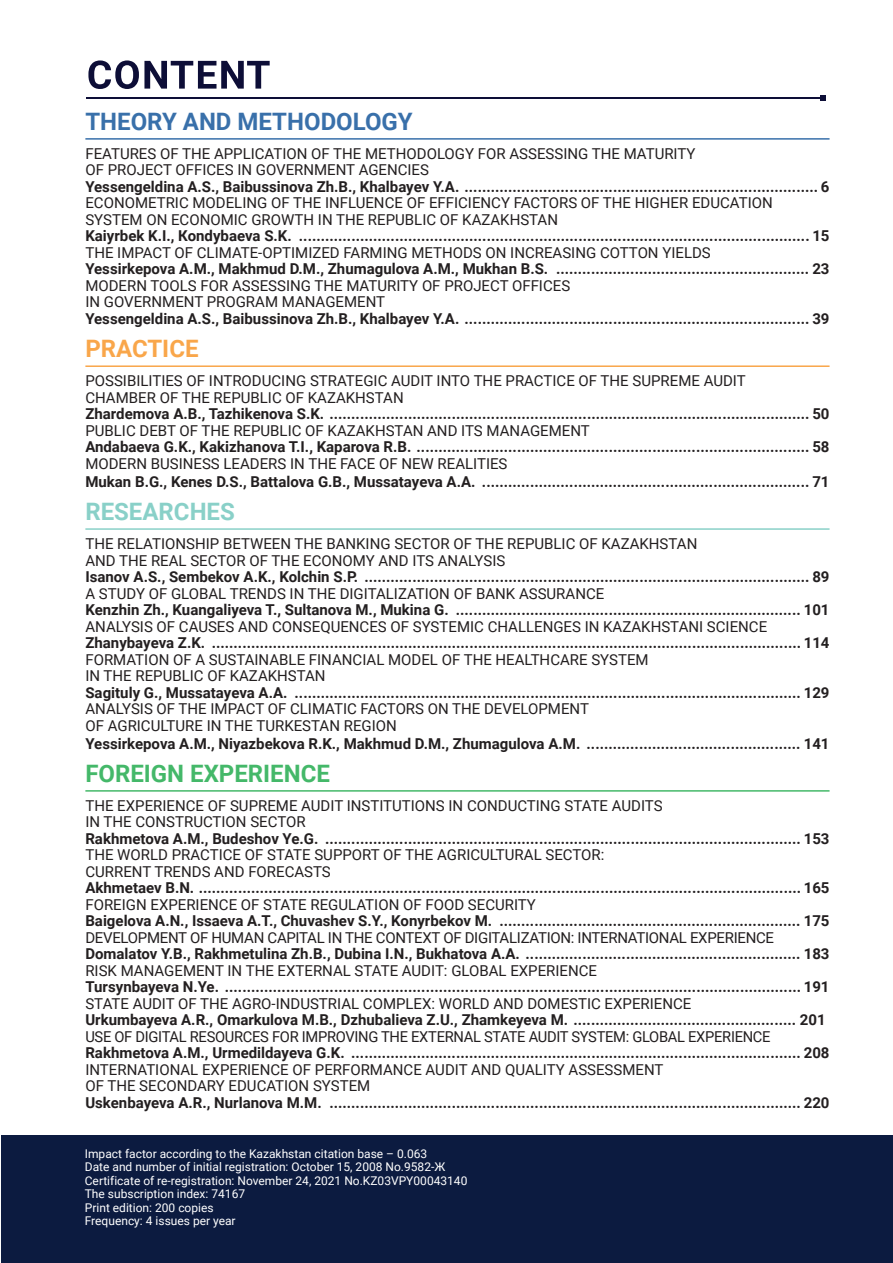
<style>
.page{position:relative;width:893px;height:1263px;background:#fff}
.page>*{position:absolute;margin:0;border:0;box-sizing:border-box;transform-origin:0 0}
.t1{font:700 24px "Roboto";color:#3970aa}
.t2{font:700 24px "Roboto";color:#44b869}
.t3{font:700 24px "Roboto";color:#89d0c8}
.t4{font:700 24px "Roboto";color:#f9a64a}
.t5{font:700 15px "Roboto";color:#231f20}
.t6{font:15px/16.5px "Roboto";color:#231f20}
.t7{font:15px "Roboto";letter-spacing:-.02em;color:#231f20}
.t8{font:12px/13.5px "Roboto";color:#fff}
</style>
<div class="page">
<div style="left:1px;top:1135px;width:892px;height:128px;background:#0c1b40"></div>
<hr style="left:85px;top:138px;width:744px;height:2px;background:#3970aa">
<hr style="left:85px;top:365px;width:744px;height:2px;background:#f9a64a">
<hr style="left:85px;top:528px;width:744px;height:2px;background:#89d0c8">
<hr style="left:85px;top:790px;width:744px;height:2px;background:#44b869">
<svg style="left:88px;top:60px;width:182px;height:29px"></svg>
<hr style="left:86px;top:97px;width:737px;height:1px;background:#0d0e37">
<svg style="left:820px;top:95px;width:6px;height:5px"></svg>
<h1 class="t1" style="left:85px;top:104px;width:329px">THEORY AND METHODOLOGY</h1>
<p class="t6" style="left:85px;top:145px;width:612px">FEATURES OF THE APPLICATION OF THE METHODOLOGY FOR ASSESSING THE MATURITY<br>OF PROJECT OFFICES IN GOVERNMENT AGENCIES</p>
<p class="t5" style="left:85px;top:176px;width:746px">Yessengeldina A.S., Baibussinova Zh.B., Khalbayev Y.A. ................................................................................. 6</p>
<p class="t6" style="left:85px;top:194px;width:689px">ECONOMETRIC MODELING OF THE INFLUENCE OF EFFICIENCY FACTORS OF THE HIGHER EDUCATION<br>SYSTEM ON ECONOMIC GROWTH IN THE REPUBLIC OF KAZAKHSTAN</p>
<p class="t5" style="left:85px;top:226px;width:746px">Kaiyrbek K.I., Кondybaeva S.K. ..................................................................................................................... 15</p>
<p class="t6" style="left:85px;top:244px;width:627px">THE IMPACT OF CLIMATE-OPTIMIZED FARMING METHODS ON INCREASING COTTON YIELDS</p>
<p class="t5" style="left:85px;top:259px;width:746px">Yessirkepova A.M., Makhmud D.M., Zhumagulova A.M., Mukhan B.S. .......................................................... 23</p>
<p class="t6" style="left:85px;top:277px;width:486px">MODERN TOOLS FOR ASSESSING THE MATURITY OF PROJECT OFFICES<br>IN GOVERNMENT PROGRAM MANAGEMENT</p>
<p class="t5" style="left:85px;top:308px;width:746px">Yessengeldina A.S., Baibussinova Zh.B., Khalbayev Y.A. ............................................................................... 39</p>
<h1 class="t4" style="left:85px;top:332px;width:115px">PRACTICE</h1>
<p class="t6" style="left:85px;top:372px;width:662px">POSSIBILITIES OF INTRODUCING STRATEGIC AUDIT INTO THE PRACTICE OF THE SUPREME AUDIT<br>CHAMBER OF THE REPUBLIC OF KAZAKHSTAN</p>
<p class="t5" style="left:85px;top:403px;width:746px">Zhardemova A.B., Tazhikenova S.K. .............................................................................................................. 50</p>
<p class="t6" style="left:85px;top:422px;width:506px">PUBLIC DEBT OF THE REPUBLIC OF KAZAKHSTAN AND ITS MANAGEMENT</p>
<p class="t5" style="left:85px;top:436px;width:746px">Andabaeva G.K., Kakizhanova T.I., Kaparova R.B. .......................................................................................... 58</p>
<p class="t6" style="left:85px;top:455px;width:424px">MODERN BUSINESS LEADERS IN THE FACE OF NEW REALITIES</p>
<p class="t5" style="left:85px;top:471px;width:746px">Mukan B.G., Kenes D.S., Battalova G.B., Mussatayeva А.А. ........................................................................... 71</p>
<h1 class="t3" style="left:85px;top:494px;width:151px">RESEARCHES</h1>
<p class="t6" style="left:85px;top:535px;width:613px">THE RELATIONSHIP BETWEEN THE BANKING SECTOR OF THE REPUBLIC OF KAZAKHSTAN<br>AND THE REAL SECTOR OF THE ECONOMY AND ITS ANALYSIS</p>
<p class="t5" style="left:85px;top:566px;width:746px">Isanov A.S., Sembekov A.K., Kolchin S.P. ...................................................................................................... 89</p>
<p class="t6" style="left:85px;top:584px;width:520px">A STUDY OF GLOBAL TRENDS IN THE DIGITALIZATION OF BANK ASSURANCE</p>
<p class="t5" style="left:85px;top:599px;width:746px">Kenzhin Zh., Kuangaliyeva Т., Sultanova M., Mukina G. ............................................................................... 101</p>
<p class="t6" style="left:85px;top:617px;width:683px">ANALYSIS OF CAUSES AND CONSEQUENCES OF SYSTEMIC CHALLENGES IN KAZAKHSTANI SCIENCE</p>
<p class="t5" style="left:85px;top:632px;width:746px">Zhanybayeva Z.K. ....................................................................................................................................... 114</p>
<p class="t6" style="left:85px;top:650px;width:565px">FORMATION OF A SUSTAINABLE FINANCIAL MODEL OF THE HEALTHCARE SYSTEM<br>IN THE REPUBLIC OF KAZAKHSTAN</p>
<p class="t5" style="left:85px;top:682px;width:746px">Sagituly G., Mussatayeva А.А. .................................................................................................................... 129</p>
<p class="t6" style="left:85px;top:700px;width:505px">ANALYSIS OF THE IMPACT OF CLIMATIC FACTORS ON THE DEVELOPMENT<br>OF AGRICULTURE IN THE TURKESTAN REGION</p>
<p class="t5" style="left:85px;top:733px;width:746px">Yessirkepova A.M., Niyazbekova R.K., Makhmud D.M., Zhumagulova A.M. ................................................. 141</p>
<h1 class="t2" style="left:85px;top:756px;width:246px">FOREIGN EXPERIENCE</h1>
<p class="t6" style="left:85px;top:797px;width:579px">THE EXPERIENCE OF SUPREME AUDIT INSTITUTIONS IN CONDUCTING STATE AUDITS<br>IN THE CONSTRUCTION SECTOR</p>
<p class="t5" style="left:85px;top:828px;width:746px">Rakhmetova A.M., Budeshov Ye.G. ............................................................................................................. 153</p>
<p class="t6" style="left:85px;top:846px;width:520px">THE WORLD PRACTICE OF STATE SUPPORT OF THE AGRICULTURAL SECTOR:<br>CURRENT TRENDS AND FORECASTS</p>
<p class="t5" style="left:85px;top:877px;width:746px">Akhmetaev B.N. .......................................................................................................................................... 165</p>
<p class="t6" style="left:85px;top:896px;width:452px">FOREIGN EXPERIENCE OF STATE REGULATION OF FOOD SECURITY</p>
<p class="t5" style="left:85px;top:910px;width:746px">Baigelova A.N., Issaeva A.T., Chuvashev S.Y., Konyrbekov M. ..................................................................... 175</p>
<p class="t7" style="left:85px;top:927px;width:690px">DEVELOPMENT OF HUMAN CAPITAL IN THE CONTEXT OF DIGITALIZATION: INTERNATIONAL EXPERIENCE</p>
<p class="t5" style="left:85px;top:943px;width:746px">Domalatov Y.B., Rakhmetulina Zh.B., Dubina I.N., Bukhatova A.A. ............................................................... 183</p>
<p class="t6" style="left:85px;top:962px;width:513px">RISK MANAGEMENT IN THE EXTERNAL STATE AUDIT: GLOBAL EXPERIENCE</p>
<p class="t5" style="left:85px;top:976px;width:746px">Tursynbayeva N.Ye. .................................................................................................................................... 191</p>
<p class="t6" style="left:85px;top:995px;width:607px">STATE AUDIT OF THE AGRO-INDUSTRIAL COMPLEX: WORLD AND DOMESTIC EXPERIENCE</p>
<p class="t5" style="left:85px;top:1009px;width:742px">Urkumbayeva A.R., Omarkulova M.B., Dzhubalieva Z.U., Zhamkeyeva M. ................................................... 201</p>
<p class="t7" style="left:85px;top:1026px;width:687px">USE OF DIGITAL RESOURCES FOR IMPROVING THE EXTERNAL STATE AUDIT SYSTEM: GLOBAL EXPERIENCE</p>
<p class="t5" style="left:85px;top:1042px;width:746px">Rakhmetova A.M., Urmedildayeva G.K. ....................................................................................................... 208</p>
<p class="t6" style="left:85px;top:1061px;width:580px">INTERNATIONAL EXPERIENCE OF PERFORMANCE AUDIT AND QUALITY ASSESSMENT<br>OF THE SECONDARY EDUCATION SYSTEM</p>
<p class="t5" style="left:85px;top:1092px;width:746px">Uskenbayeva A.R., Nurlanova M.M. ............................................................................................................ 220</p>
<p class="t8" style="left:85px;top:1146px;width:384px">Impact factor according to the Kazakhstan citation base – 0.063<br>Date and number of initial registration: October 15, 2008 No.9582-Ж Certificate of re-registration: November 24, 2021 No.KZ03VPY00043140<br>The subscription index: 74167<br>Print edition: 200 copies<br>Frequency: 4 issues per year</p>
</div>
